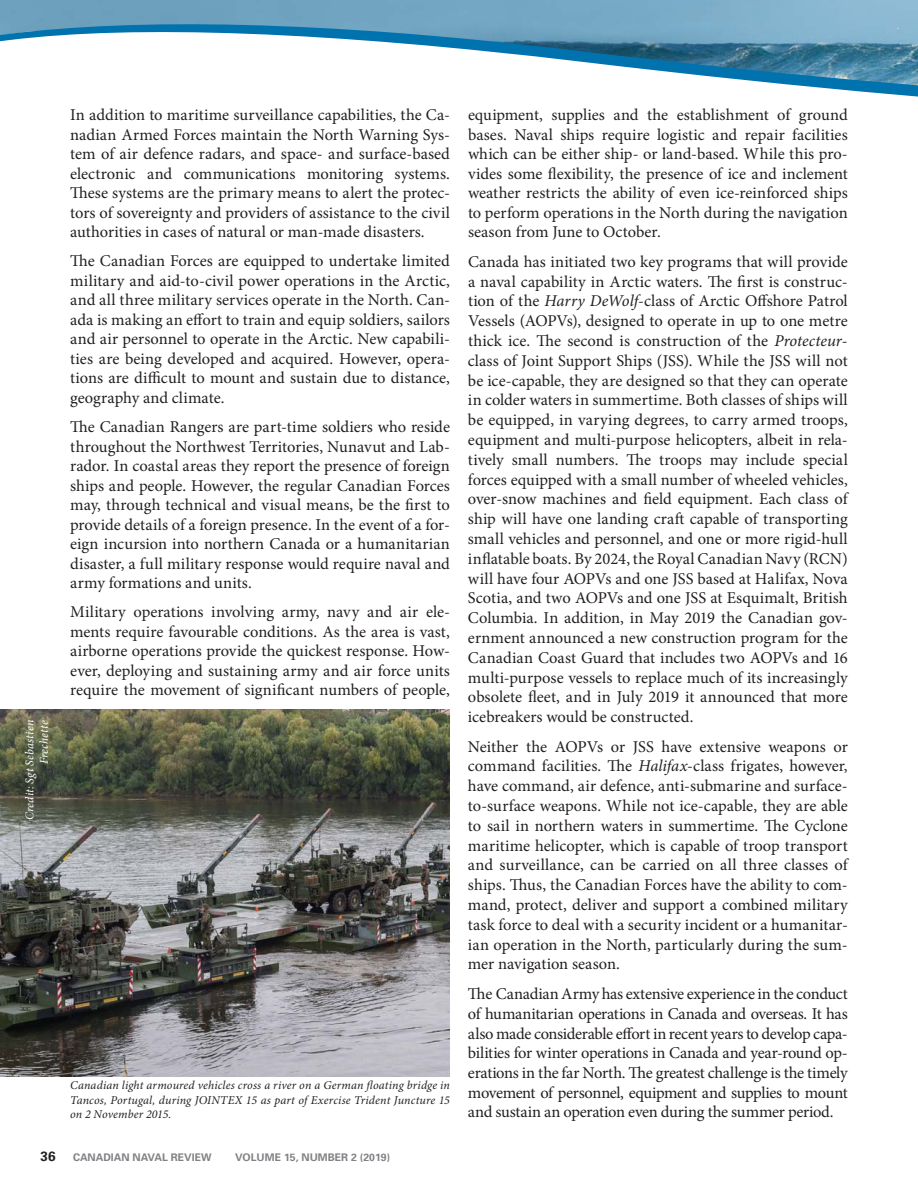
<style>
.page{position:relative;width:918px;height:1188px;background:#fff}
.page>*{position:absolute;margin:0;border:0;box-sizing:border-box;transform-origin:0 0}
.t1{font:16.5px/19.8px "Minion Pro";color:#231f20;text-align:justify}
.t2{font:700 13.5px "Univers";color:#231f20}
.t3{font:italic 12px/14.4px "Minion Pro";letter-spacing:.015em;color:#231f20;text-align:justify}
.t4{font:italic 12px/14.4px "Minion Pro";letter-spacing:.015em;color:#fff;text-align:right}
.t5{font:700 10.5px "Univers";color:#808285}
.s1{font-style:italic}
</style>
<div class="page">
<svg style="left:0;top:0;width:918px;height:97px"></svg>
<img style="left:0;top:709px;width:450px;height:367px">
<p class="t4" style="left:24px;top:820px;width:101px;rotate:-90deg">Credit: Sgt Sebastien<br>Frechette</p>
<p class="t1" style="left:70px;top:107px;width:381px">In addition to maritime surveillance capabilities, the Ca&shy;nadian Armed Forces maintain the North Warning Sys&shy;tem of air defence radars, and space- and surface-based electronic and communications monitoring systems.<br>These systems are the primary means to alert the protec&shy;tors of sovereignty and providers of assistance to the civil authorities in cases of natural or man-made disasters.</p>
<p class="t1" style="left:70px;top:253px;width:381px">The Canadian Forces are equipped to undertake limited military and aid-to-civil power operations in the Arctic, and all three military services operate in the North. Can&shy;ada is making an effort to train and equip soldiers, sailors and air personnel to operate in the Arctic. New capabili&shy;ties are being developed and acquired. However, opera&shy;tions are difficult to mount and sustain due to distance, geography and climate.</p>
<p class="t1" style="left:70px;top:419px;width:381px">The Canadian Rangers are part-time soldiers who reside throughout the Northwest Territories, Nunavut and Lab&shy;rador. In coastal areas they report the presence of foreign ships and people. However, the regular Canadian Forces may, through technical and visual means, be the first to provide details of a foreign presence. In the event of a for&shy;eign incursion into northern Canada or a humanitarian disaster, a full military response would require naval and army formations and units.</p>
<p class="t1" style="left:70px;top:604px;width:381px">Military operations involving army, navy and air ele&shy;ments require favourable conditions. As the area is vast, airborne operations provide the quickest response. How&shy;ever, deploying and sustaining army and air force units require the movement of significant numbers of people,</p>
<p class="t3" style="left:70px;top:1079px;width:381px">Canadian light armoured vehicles cross a river on a German floating bridge in Tancos, Portugal, during JOINTEX 15 as part of Exercise Trident Juncture 15 on 2 November 2015.</p>
<p class="t2" style="left:40px;top:1151px;width:17px">36</p>
<p class="t5" style="left:73px;top:1153px;width:140px">CANADIAN NAVAL REVIEW</p>
<p class="t5" style="left:235px;top:1153px;width:157px">VOLUME 15, NUMBER 2 (2019)</p>
<p class="t1" style="left:468px;top:107px;width:381px">equipment, supplies and the establishment of ground bases. Naval ships require logistic and repair facilities which can be either ship- or land-based. While this pro&shy;vides some flexibility, the presence of ice and inclement weather restricts the ability of even ice-reinforced ships to perform operations in the North during the navigation season from June to October.</p>
<p class="t1" style="left:468px;top:253px;width:381px">Canada has initiated two key programs that will provide a naval capability in Arctic waters. The first is construc&shy;tion of the <span class="s1">Harry DeWolf</span>-class of Arctic Offshore Patrol Vessels (AOPVs), designed to operate in up to one metre thick ice. The second is construction of the <span class="s1">Protecteur&shy;</span>class of Joint Support Ships (JSS). While the JSS will not be ice-capable, they are designed so that they can operate in colder waters in summertime. Both classes of ships will be equipped, in varying degrees, to carry armed troops, equipment and multi-purpose helicopters, albeit in rela&shy;tively small numbers. The troops may include special forces equipped with a small number of wheeled vehicles, over-snow machines and field equipment. Each class of ship will have one landing craft capable of transporting small vehicles and personnel, and one or more rigid-hull inflatable boats. By 2024, the Royal Canadian Navy (RCN) will have four AOPVs and one JSS based at Halifax, Nova Scotia, and two AOPVs and one JSS at Esquimalt, British Columbia. In addition, in May 2019 the Canadian gov&shy;ernment announced a new construction program for the Canadian Coast Guard that includes two AOPVs and 16 multi-purpose vessels to replace much of its increasingly obsolete fleet, and in July 2019 it announced that more icebreakers would be constructed.</p>
<p class="t1" style="left:468px;top:738px;width:381px">Neither the AOPVs or JSS have extensive weapons or command facilities. The <span class="s1">Halifax</span>-class frigates, however, have command, air defence, anti-submarine and surface&shy;to-surface weapons. While not ice-capable, they are able to sail in northern waters in summertime. The Cyclone maritime helicopter, which is capable of troop transport and surveillance, can be carried on all three classes of ships. Thus, the Canadian Forces have the ability to com&shy;mand, protect, deliver and support a combined military task force to deal with a security incident or a humanitar&shy;ian operation in the North, particularly during the sum&shy;mer navigation season.</p>
<p class="t1" style="left:468px;top:985px;width:381px">The Canadian Army has extensive experience in the conduct of humanitarian operations in Canada and overseas. It has also made considerable effort in recent years to develop capa&shy;bilities for winter operations in Canada and year-round op&shy;erations in the far North. The greatest challenge is the timely movement of personnel, equipment and supplies to mount and sustain an operation even during the summer period.</p>
</div>
